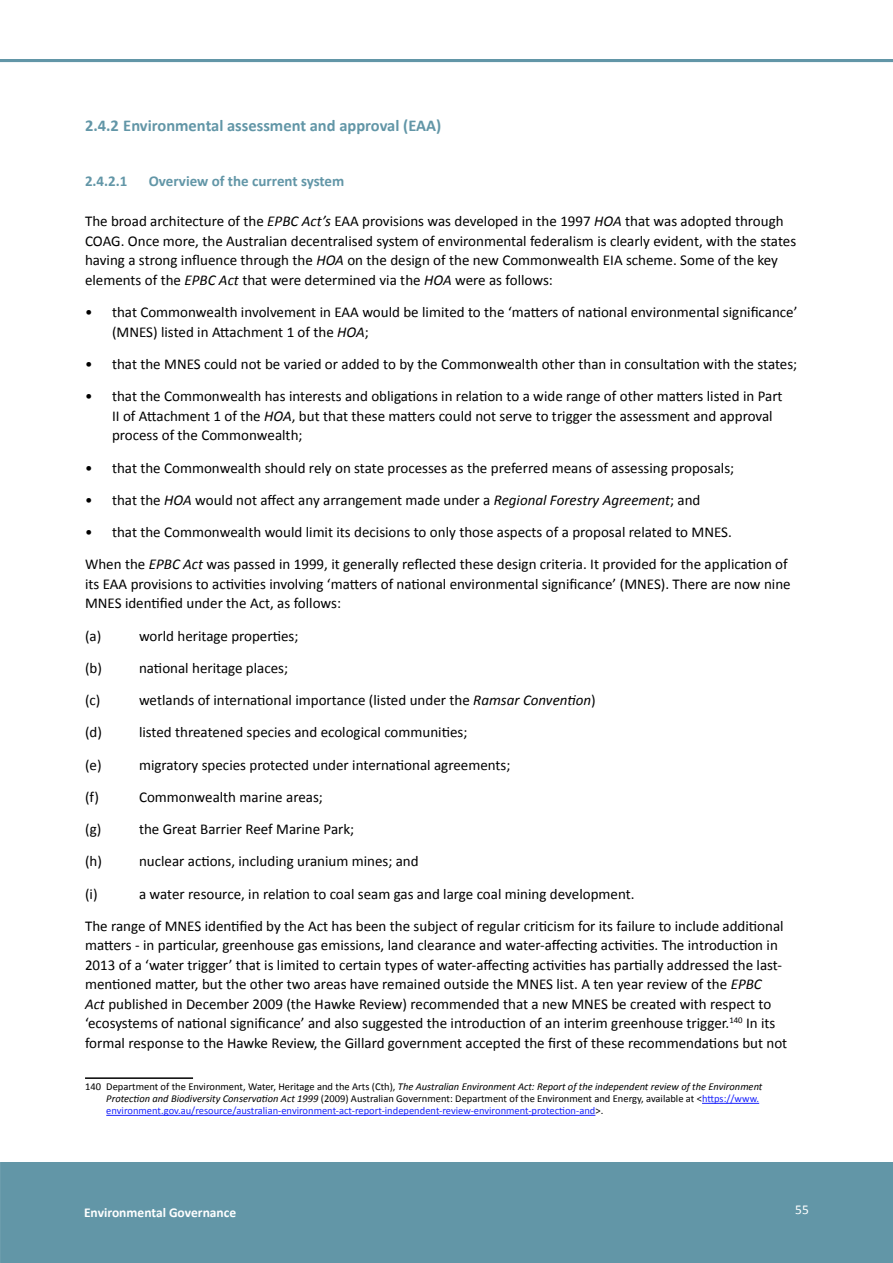
<style>
.page{position:relative;width:893px;height:1263px;background:#fff}
.page>*{position:absolute;margin:0;border:0;box-sizing:border-box;transform-origin:0 0}
.t1{font:700 16.5px "Calibri";color:#6296a7}
.t2{font:15px/19.5px "Calibri";color:#000}
.t3{font:700 15px "Calibri";color:#6296a7}
.t4{font:700 13.5px "Calibri";color:#fff}
.t5{font:13.5px "Calibri";color:#fff}
.t6{font:10.5px/12px "Calibri";color:#000}
.s1{font-style:italic}
.s2{color:#1922fb}
</style>
<div class="page">
<div style="left:0;top:1162px;width:893px;height:101px;background:#6296a7"></div>
<hr style="left:0;top:59px;width:893px;height:3px;background:#6296a7">
<hr style="left:85px;top:1077px;width:108px;height:2px;background:#000">
<hr style="left:702px;top:1103px;width:57px;height:1px;background:#1922fb">
<hr style="left:106px;top:1115px;width:489px;height:1px;background:#1922fb">
<p class="t1" style="left:85px;top:115px;width:358px">2.4.2 Environmental assessment and approval (EAA)</p>
<p class="t3" style="left:85px;top:171px;width:44px">2.4.2.1</p>
<p class="t3" style="left:149px;top:171px;width:197px">Overview of the current system</p>
<p class="t2" style="left:85px;top:212px;width:713px">The broad architecture of the <span class="s1">EPBC Act’s</span> EAA provisions was developed in the 1997 <span class="s1">HOA</span> that was adopted through COAG. Once more, the Australian decentralised system of environmental federalism is clearly evident, with the states having a strong influence through the <span class="s1">HOA</span> on the design of the new Commonwealth EIA scheme. Some of the key elements of the <span class="s1">EPBC Act</span> that were determined via the <span class="s1">HOA</span> were as follows:</p>
<p class="t2" style="left:112px;top:303px;width:687px;text-indent:-27px">• that Commonwealth involvement in EAA would be limited to the ‘matters of national environmental significance’ (MNES) listed in Attachment 1 of the <span class="s1">HOA</span>;</p>
<p class="t2" style="left:85px;top:354px;width:714px">• that the MNES could not be varied or added to by the Commonwealth other than in consultation with the states;</p>
<p class="t2" style="left:112px;top:387px;width:672px;text-indent:-27px">• that the Commonwealth has interests and obligations in relation to a wide range of other matters listed in Part<br>II of Attachment 1 of the <span class="s1">HOA</span>, but that these matters could not serve to trigger the assessment and approval process of the Commonwealth;</p>
<p class="t2" style="left:85px;top:458px;width:651px">• that the Commonwealth should rely on state processes as the preferred means of assessing proposals;</p>
<p class="t2" style="left:85px;top:490px;width:617px">• that the <span class="s1">HOA</span> would not affect any arrangement made under a <span class="s1">Regional Forestry Agreement</span>; and</p>
<p class="t2" style="left:85px;top:516px;width:704px;line-height:32.2px">• that the Commonwealth would limit its decisions to only those aspects of a proposal related to MNES.<br>When the <span class="s1">EPBC Act</span> was passed in 1999, it generally reflected these design criteria. It provided for the application of</p>
<p class="t2" style="left:85px;top:574px;width:707px">its EAA provisions to activities involving ‘matters of national environmental significance’ (MNES). There are now nine<br>MNES identified under the Act, as follows:</p>
<p class="t2" style="left:85px;top:626px;width:18px">(a)</p>
<p class="t2" style="left:139px;top:626px;width:161px">world heritage properties;</p>
<p class="t2" style="left:85px;top:658px;width:18px">(b)</p>
<p class="t2" style="left:139px;top:658px;width:151px">national heritage places;</p>
<p class="t2" style="left:85px;top:690px;width:17px">(c)</p>
<p class="t2" style="left:139px;top:690px;width:458px">wetlands of international importance (listed under the <span class="s1">Ramsar Convention</span>)</p>
<p class="t2" style="left:85px;top:723px;width:18px">(d)</p>
<p class="t2" style="left:139px;top:723px;width:330px">listed threatened species and ecological communities;</p>
<p class="t2" style="left:85px;top:755px;width:18px">(e)</p>
<p class="t2" style="left:139px;top:755px;width:373px">migratory species protected under international agreements;</p>
<p class="t2" style="left:85px;top:787px;width:15px">(f)</p>
<p class="t2" style="left:139px;top:787px;width:185px">Commonwealth marine areas;</p>
<p class="t2" style="left:85px;top:819px;width:18px">(g)</p>
<p class="t2" style="left:139px;top:819px;width:217px">the Great Barrier Reef Marine Park;</p>
<p class="t2" style="left:85px;top:852px;width:18px">(h)</p>
<p class="t2" style="left:139px;top:852px;width:281px">nuclear actions, including uranium mines; and</p>
<p class="t2" style="left:85px;top:884px;width:14px">(i)</p>
<p class="t2" style="left:85px;top:877px;width:700px;line-height:32.2px;text-indent:54px">a water resource, in relation to coal seam gas and large coal mining development.<br>The range of MNES identified by the Act has been the subject of regular criticism for its failure to include additional</p>
<p class="t2" style="left:85px;top:936px;width:704px">matters - in particular, greenhouse gas emissions, land clearance and water-affecting activities. The introduction in 2013 of a ‘water trigger’ that is limited to certain types of water-affecting activities has partially addressed the last&shy;mentioned matter, but the other two areas have remained outside the MNES list. A ten year review of the <span class="s1">EPBC<br>Act</span> published in December 2009 (the Hawke Review) recommended that a new MNES be created with respect to ‘ecosystems of national significance’ and also suggested the introduction of an interim greenhouse trigger.<sup>140</sup> In its formal response to the Hawke Review, the Gillard government accepted the first of these recommendations but not</p>
<p class="t6" style="left:106px;top:1081px;width:658px;text-indent:-21px">140 Department of the Environment, Water, Heritage and the Arts (Cth), <span class="s1">The Australian Environment Act: Report of the independent review of the Environment<br>Protection and Biodiversity Conservation Act 1999</span> (2009) Australian Government: Department of the Environment and Energy, available at &lt;<span class="s2">https://www. environment.gov.au/resource/australian-environment-act-report-independent-review-environment-protection-and</span>&gt;.</p>
<p class="t4" style="left:84px;top:1204px;width:154px">Environmental Governance</p>
<p class="t5" style="left:795px;top:1201px;width:15px">55</p>
</div>
